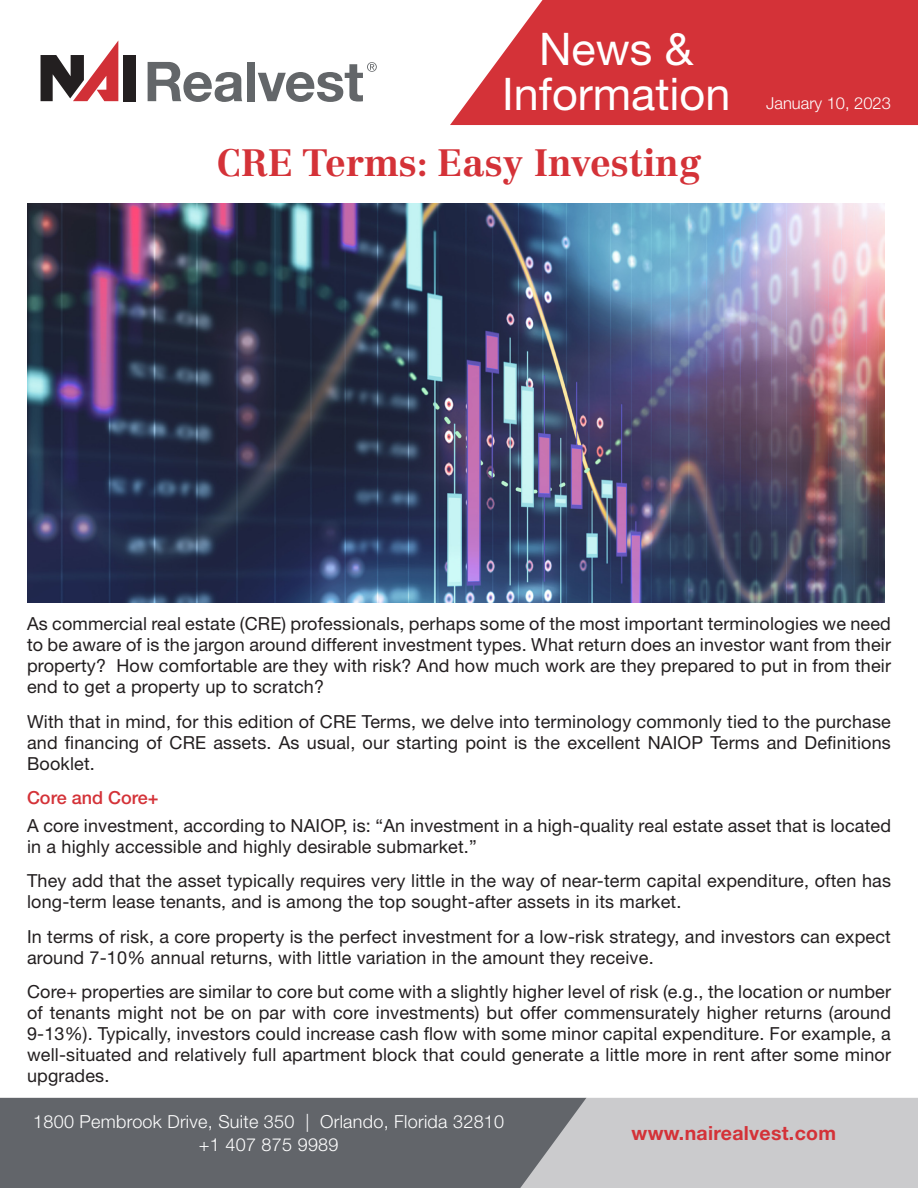
<style>
.page{position:relative;width:918px;height:1188px;background:#fff}
.page>*{position:absolute;margin:0;border:0;box-sizing:border-box;transform-origin:0 0}
.t1{font:45px/45px "Helvetica Neue LT Std";color:#fff;text-align:center}
.t2{font:700 37.5px "Centennial LT Std";color:#d43238}
.t3{font:700 19.5px "Helvetica Neue LT Std";letter-spacing:.015em;color:#d43238}
.t4{font:18px/21px "Helvetica Neue LT Std";letter-spacing:.01em;color:#231f20;text-align:justify}
.t5{font:300 18px/22.5px "Helvetica Neue LT Std";letter-spacing:.015em;color:#fff;text-align:center}
.t6{font:500 18px "Helvetica Neue LT Std";color:#d43238}
.t7{font:300 16.5px "Helvetica Neue LT Std";color:#fff}
</style>
<div class="page">
<div style="left:586px;top:1098px;width:332px;height:90px;background:#cbcbcd"></div>
<div style="left:0;top:1098px;width:586px;height:90px;background:#62656a"></div>
<svg style="left:450px;top:0;width:468px;height:125px;background:#d8464b"></svg>
<div style="left:123px;top:55px;width:12px;height:46px;background:#231f20"></div>
<svg style="left:41px;top:41px;width:77px;height:60px"></svg>
<svg style="left:148px;top:62px;width:94px;height:40px"></svg>
<div style="left:247px;top:62px;width:8px;height:39px;background:#636669"></div>
<svg style="left:258px;top:62px;width:119px;height:40px"></svg>
<img style="left:27px;top:203px;width:858px;height:400px">
<h1 class="t1" style="left:502px;top:26px;width:230px">News &amp;<br>Information</h1>
<p class="t2" style="left:217px;top:141px;width:486px">CRE Terms: Easy Investing</p>
<p class="t7" style="left:766px;top:93px;width:126px">January 10, 2023</p>
<p class="t4" style="left:27px;top:613px;width:866px">As commercial real estate (CRE) professionals, perhaps some of the most important terminologies we need to be aware of is the jargon around different investment types. What return does an investor want from their property? How comfortable are they with risk? And how much work are they prepared to put in from their end to get a property up to scratch?</p>
<p class="t4" style="left:27px;top:711px;width:865px">With that in mind, for this edition of CRE Terms, we delve into terminology commonly tied to the purchase and financing of CRE assets. As usual, our starting point is the excellent NAIOP Terms and Definitions Booklet.</p>
<p class="t6" style="left:27px;top:787px;width:133px">Core and Core+</p>
<p class="t4" style="left:27px;top:815px;width:866px">A core investment, according to NAIOP, is: “An investment in a high-quality real estate asset that is located in a highly accessible and highly desirable submarket.”</p>
<p class="t4" style="left:27px;top:870px;width:866px">They add that the asset typically requires very little in the way of near-term capital expenditure, often has long-term lease tenants, and is among the top sought-after assets in its market.</p>
<p class="t4" style="left:27px;top:926px;width:865px">In terms of risk, a core property is the perfect investment for a low-risk strategy, and investors can expect around 7-10% annual returns, with little variation in the amount they receive.</p>
<p class="t4" style="left:27px;top:981px;width:866px">Core+ properties are similar to core but come with a slightly higher level of risk (e.g., the location or number of tenants might not be on par with core investments) but offer commensurately higher returns (around 9-13%). Typically, investors could increase cash flow with some minor capital expenditure. For example, a well-situated and relatively full apartment block that could generate a little more in rent after some minor upgrades.</p>
<p class="t5" style="left:33px;top:1110px;width:473px">1800 Pembrook Drive, Suite 350 | Orlando, Florida 32810 +1 407 875 9989</p>
<p class="t3" style="left:632px;top:1121px;width:206px">www.nairealvest.com</p>
</div>
